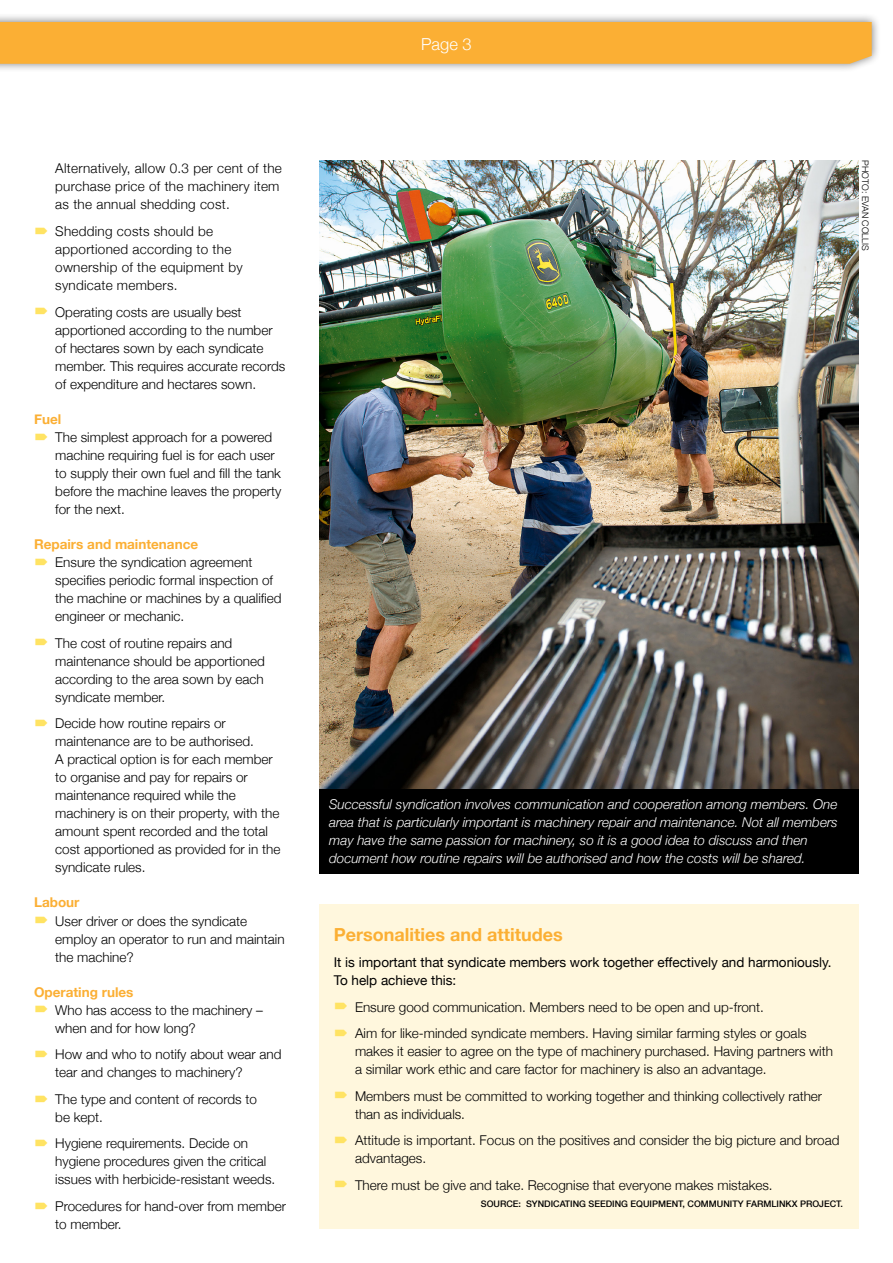
<style>
.page{position:relative;width:893px;height:1263px;background:#fff}
.page>*{position:absolute;margin:0;border:0;box-sizing:border-box;transform-origin:0 0}
.t1{font:700 18px "Helvetica Neue";color:#fbaf34}
.t2{font:300 16.5px "Helvetica Neue";color:#fff}
.t3{font:300 13.5px/18px "Helvetica Neue";color:#000}
.t4{font:italic 300 13.5px/18px "Helvetica Neue";color:#fff}
.t5{font:300 13.5px/18px "Helvetica Neue";letter-spacing:.02em;color:#000}
.t6{font:13.5px/18px "Helvetica Neue";color:#000}
.t7{font:700 13.5px "Helvetica Neue";color:#fbaf34}
.t8{font:500 9px "Helvetica Neue";color:#000}
.t9{font:300 9px "Helvetica Neue";color:#000}
</style>
<div class="page">
<div style="left:0;top:13px;width:881px;height:60px;background:#000;opacity:.5"></div>
<div style="left:0;top:22px;width:872px;height:42px;background:#fbaf34"></div>
<img style="left:320px;top:160px;width:539px;height:629px">
<div style="left:320px;top:905px;width:539px;height:324px;background:#fff7dd"></div>
<div style="left:320px;top:789px;width:539px;height:84px;background:#000"></div>
<p class="t2" style="left:421px;top:34px;width:52px">Page 3</p>
<p class="t5" style="left:55px;top:159px;width:228px">Alternatively, allow 0.3 per cent of the purchase price of the machinery item as the annual shedding cost.</p>
<p class="t5" style="left:55px;top:222px;width:189px">Shedding costs should be apportioned according to the ownership of the equipment by syndicate members.</p>
<p class="t3" style="left:55px;top:302px;width:232px">Operating costs are usually best apportioned according to the number of hectares sown by each syndicate member. This requires accurate records of expenditure and hectares sown.</p>
<p class="t7" style="left:34px;top:411px;width:29px">Fuel</p>
<p class="t3" style="left:55px;top:428px;width:228px">The simplest approach for a powered machine requiring fuel is for each user to supply their own fuel and fill the tank before the machine leaves the property for the next.</p>
<p class="t7" style="left:34px;top:536px;width:166px">Repairs and maintenance</p>
<p class="t3" style="left:55px;top:553px;width:228px">Ensure the syndication agreement specifies periodic formal inspection of the machine or machines by a qualified engineer or mechanic.</p>
<p class="t3" style="left:55px;top:633px;width:211px">The cost of routine repairs and maintenance should be apportioned according to the area sown by each syndicate member.</p>
<p class="t3" style="left:55px;top:714px;width:227px">Decide how routine repairs or maintenance are to be authorised.<br>A practical option is for each member to organise and pay for repairs or maintenance required while the machinery is on their property, with the amount spent recorded and the total cost apportioned as provided for in the syndicate rules.</p>
<p class="t7" style="left:34px;top:894px;width:47px">Labour</p>
<p class="t3" style="left:55px;top:911px;width:231px">User driver or does the syndicate employ an operator to run and maintain the machine?</p>
<p class="t7" style="left:34px;top:983px;width:101px">Operating rules</p>
<p class="t3" style="left:55px;top:1000px;width:209px">Who has access to the machinery – when and for how long?</p>
<p class="t3" style="left:55px;top:1045px;width:228px">How and who to notify about wear and tear and changes to machinery?</p>
<p class="t3" style="left:55px;top:1090px;width:203px">The type and content of records to be kept.</p>
<p class="t3" style="left:55px;top:1134px;width:222px">Hygiene requirements. Decide on hygiene procedures given the critical issues with herbicide-resistant weeds.</p>
<p class="t3" style="left:55px;top:1197px;width:232px">Procedures for hand-over from member to member.</p>
<p class="t9" style="left:871px;top:160px;width:91px;rotate:90deg">photo: Evan collis</p>
<p class="t4" style="left:329px;top:795px;width:510px">Successful syndication involves communication and cooperation among members. One area that is particularly important is machinery repair and maintenance. Not all members may have the same passion for machinery, so it is a good idea to discuss and then document how routine repairs will be authorised and how the costs will be shared.</p>
<h1 class="t1" style="left:334px;top:923px;width:230px">Personalities and attitudes</h1>
<p class="t6" style="left:334px;top:953px;width:499px">It is important that syndicate members work together effectively and harmoniously.<br>To help achieve this:</p>
<p class="t3" style="left:355px;top:993px;width:453px;line-height:26.5px">Ensure good communication. Members need to be open and up-front.<br>Aim for like-minded syndicate members. Having similar farming styles or goals</p>
<p class="t3" style="left:355px;top:1042px;width:479px">makes it easier to agree on the type of machinery purchased. Having partners with a similar work ethic and care factor for machinery is also an advantage.</p>
<p class="t3" style="left:355px;top:1086px;width:469px">Members must be committed to working together and thinking collectively rather than as individuals.</p>
<p class="t3" style="left:355px;top:1131px;width:486px">Attitude is important. Focus on the positives and consider the big picture and broad advantages.</p>
<p class="t3" style="left:355px;top:1175px;width:419px">There must be give and take. Recognise that everyone makes mistakes.</p>
<p class="t8" style="left:481px;top:1198px;width:14px">SOUR</p>
<p class="t8" style="left:506px;top:1198px;width:65px">CE: SYNDICATING</p>
<p class="t8" style="left:589px;top:1198px;width:30px">SEEDING</p>
<p class="t8" style="left:631px;top:1198px;width:93px">EQUI PMENT, COMMUNIT</p>
<p class="t8" style="left:738px;top:1198px;width:107px">Y FARMLIN KX PROJECT.</p>
</div>
